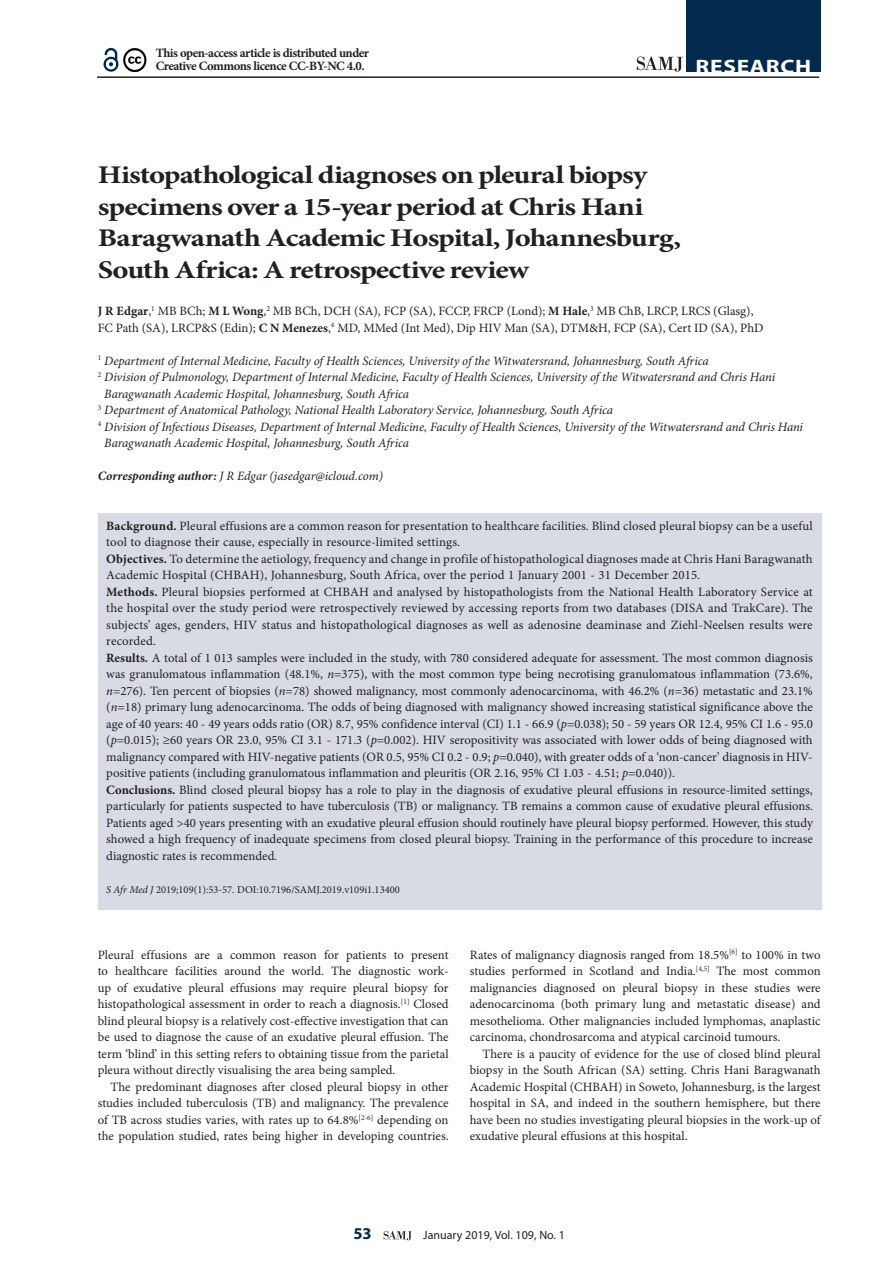
<style>
.page{position:relative;width:893px;height:1263px;background:#fff}
.page>*{position:absolute;margin:0;border:0;box-sizing:border-box;transform-origin:0 0}
.A_HEAD{font:700 25.5px/31.5px "Minion Pro";letter-spacing:-.03em;color:#231f20;scale:1.2 1}
.t1{font:700 19.5px "Myriad Pro";letter-spacing:.03em;color:#fff;scale:1.2 1}
.t2{font:700 16.5px "Myriad Pro";color:#03294d}
.BODY_TEXT_1ST_PARAGR{font:12.75px/16.5px "Minion Pro";letter-spacing:.005em;color:#231f20;text-align:justify}
.BODY_TEXT_INDENT{font:12.75px/16.5px "Minion Pro";color:#231f20;text-align:justify}
.AUTHORS_DETAILS{font:italic 12.75px/16.5px "Minion Pro";letter-spacing:-.01em;color:#231f20}
.AUTHORS_NAME{font:12.75px/16.5px "Minion Pro";color:#231f20}
.BODY_TEXT_1ST_PARAGR-2{font:700 12.75px/13.5px "Minion Pro";letter-spacing:-.04em;color:#231f20}
.CORRESPONDING_AUTHOR{font:italic 12.75px "Minion Pro";letter-spacing:-.005em;color:#231f20}
.t3{font:12px "Myriad Pro";color:#231f20}
.CITELINE{font:10.5px "Minion Pro";color:#231f20}
.s1{font-weight:700}
.s2{font-style:italic}
</style>
<div class="page">
<svg style="left:384px;top:1231px;width:28px;height:9px"></svg>
<hr style="left:97px;top:76px;width:722px;height:2px;background:#231f20">
<div style="left:686px;top:0;width:135px;height:72px;background:#03294d"></div>
<svg style="left:637px;top:57px;width:46px;height:15px"></svg>
<svg style="left:103px;top:47px;width:16px;height:25px"></svg>
<img style="left:123px;top:48px;width:24px;height:23px">
<div style="left:98px;top:513px;width:723px;height:396px;background:#d8dbe4"></div>
<p class="BODY_TEXT_1ST_PARAGR-2" style="left:156px;top:46px;width:215px">This open-access article is distributed under<br>Creative Commons licence CC-BY-NC 4.0.</p>
<h2 class="t1" style="left:696px;top:54px;width:98px">RESEARCH</h2>
<h1 class="A_HEAD" style="left:98px;top:159px;width:488px">Histopathological diagnoses on pleural biopsy specimens over a 15-year period at Chris Hani Baragwanath Academic Hospital, Johannesburg, South Africa: A retrospective review</h1>
<p class="AUTHORS_NAME" style="left:98px;top:303px;width:667px"><span class="s1">J R Edgar</span>,<sup>1</sup> MB BCh; <span class="s1">M L Wong</span>,<sup>2</sup> MB BCh, DCH (SA), FCP (SA), FCCP, FRCP (Lond); <span class="s1">M Hale</span>,<sup>3</sup> MB ChB, LRCP, LRCS (Glasg),<br>FC Path (SA), LRCP&amp;S (Edin); <span class="s1">C N Menezes</span>,<sup>4</sup> MD, MMed (Int Med), Dip HIV Man (SA), DTM&amp;H, FCP (SA), Cert ID (SA), PhD</p>
<p class="AUTHORS_DETAILS" style="left:98px;top:352px;width:613px"><sup>1</sup> Department of Internal Medicine, Faculty of Health Sciences, University of the Witwatersrand, Johannesburg, South Africa</p>
<p class="AUTHORS_DETAILS" style="left:104px;top:369px;width:672px;text-indent:-6px"><sup>2</sup> Division of Pulmonology, Department of Internal Medicine, Faculty of Health Sciences, University of the Witwatersrand and Chris Hani<br>Baragwanath Academic Hospital, Johannesburg, South Africa</p>
<p class="AUTHORS_DETAILS" style="left:98px;top:402px;width:517px"><sup>3</sup> Department of Anatomical Pathology, National Health Laboratory Service, Johannesburg, South Africa</p>
<p class="AUTHORS_DETAILS" style="left:104px;top:418px;width:700px;text-indent:-6px"><sup>4</sup> Division of Infectious Diseases, Department of Internal Medicine, Faculty of Health Sciences, University of the Witwatersrand and Chris Hani<br>Baragwanath Academic Hospital, Johannesburg, South Africa</p>
<p class="CORRESPONDING_AUTHOR" style="left:98px;top:467px;width:287px"><span class="s1">Corresponding author:</span> J R Edgar (jasedgar@icloud.com)</p>
<p class="BODY_TEXT_1ST_PARAGR" style="left:106px;top:517px;width:708px"><span class="s1">Background.</span> Pleural effusions are a common reason for presentation to healthcare facilities. Blind closed pleural biopsy can be a useful tool to diagnose their cause, especially in resource-limited settings.</p>
<p class="BODY_TEXT_1ST_PARAGR" style="left:106px;top:550px;width:708px"><span class="s1">Objectives.</span> To determine the aetiology, frequency and change in profile of histopathological diagnoses made at Chris Hani Baragwanath<br>Academic Hospital (CHBAH), Johannesburg, South Africa, over the period 1 January 2001 - 31 December 2015.</p>
<p class="BODY_TEXT_1ST_PARAGR" style="left:106px;top:583px;width:708px"><span class="s1">Methods.</span> Pleural biopsies performed at CHBAH and analysed by histopathologists from the National Health Laboratory Service at the hospital over the study period were retrospectively reviewed by accessing reports from two databases (DISA and TrakCare). The subjects’ ages, genders, HIV status and histopathological diagnoses as well as adenosine deaminase and Ziehl-Neelsen results were recorded.</p>
<p class="BODY_TEXT_1ST_PARAGR" style="left:106px;top:649px;width:708px"><span class="s1">Results.</span> A total of 1 013 samples were included in the study, with 780 considered adequate for assessment. The most common diagnosis was granulomatous inflammation (48.1%, <span class="s2">n</span>=375), with the most common type being necrotising granulomatous inflammation (73.6%, <span class="s2">n</span>=276). Ten percent of biopsies (<span class="s2">n</span>=78) showed malignancy, most commonly adenocarcinoma, with 46.2% (<span class="s2">n</span>=36) metastatic and 23.1% (<span class="s2">n</span>=18) primary lung adenocarcinoma. The odds of being diagnosed with malignancy showed increasing statistical significance above the age of 40 years: 40 - 49 years odds ratio (OR) 8.7, 95% confidence interval (CI) 1.1 - 66.9 (<span class="s2">p</span>=0.038); 50 - 59 years OR 12.4, 95% CI 1.6 - 95.0 (<span class="s2">p</span>=0.015); ≥60 years OR 23.0, 95% CI 3.1 - 171.3 (<span class="s2">p</span>=0.002). HIV seropositivity was associated with lower odds of being diagnosed with malignancy compared with HIV-negative patients (OR 0.5, 95% CI 0.2 - 0.9; <span class="s2">p</span>=0.040), with greater odds of a ‘non-cancer’ diagnosis in HIV&shy;positive patients (including granulomatous inflammation and pleuritis (OR 2.16, 95% CI 1.03 - 4.51; <span class="s2">p</span>=0.040)).</p>
<p class="BODY_TEXT_1ST_PARAGR" style="left:106px;top:781px;width:708px"><span class="s1">Conclusions.</span> Blind closed pleural biopsy has a role to play in the diagnosis of exudative pleural effusions in resource-limited settings, particularly for patients suspected to have tuberculosis (TB) or malignancy. TB remains a common cause of exudative pleural effusions.<br>Patients aged &gt;40 years presenting with an exudative pleural effusion should routinely have pleural biopsy performed. However, this study showed a high frequency of inadequate specimens from closed pleural biopsy. Training in the performance of this procedure to increase diagnostic rates is recommended.</p>
<p class="CITELINE" style="left:106px;top:882px;width:295px"><span class="s2">S Afr Med J</span> 2019;109(1):53-57. DOI:10.7196/SAMJ.2019.v109i1.13400</p>
<p class="BODY_TEXT_1ST_PARAGR" style="left:98px;top:946px;width:352px">Pleural effusions are a common reason for patients to present to healthcare facilities around the world. The diagnostic work&shy;up of exudative pleural effusions may require pleural biopsy for histopathological assessment in order to reach a diagnosis.<sup>[1]</sup> Closed blind pleural biopsy is a relatively cost-effective investigation that can be used to diagnose the cause of an exudative pleural effusion. The term ‘blind’ in this setting refers to obtaining tissue from the parietal pleura without directly visualising the area being sampled.</p>
<p class="BODY_TEXT_INDENT" style="left:98px;top:1078px;width:352px;text-indent:13px">The predominant diagnoses after closed pleural biopsy in other studies included tuberculosis (TB) and malignancy. The prevalence of TB across studies varies, with rates up to 64.8%<sup>[2-6]</sup> depending on the population studied, rates being higher in developing countries.</p>
<p class="BODY_TEXT_INDENT" style="left:470px;top:946px;width:352px">Rates of malignancy diagnosis ranged from 18.5%<sup>[6]</sup> to 100% in two studies performed in Scotland and India.<sup>[4,5]</sup> The most common malignancies diagnosed on pleural biopsy in these studies were adenocarcinoma (both primary lung and metastatic disease) and mesothelioma. Other malignancies included lymphomas, anaplastic carcinoma, chondrosarcoma and atypical carcinoid tumours.</p>
<p class="BODY_TEXT_INDENT" style="left:470px;top:1045px;width:352px;text-indent:13px">There is a paucity of evidence for the use of closed blind pleural biopsy in the South African (SA) setting. Chris Hani Baragwanath Academic Hospital (CHBAH) in Soweto, Johannesburg, is the largest hospital in SA, and indeed in the southern hemisphere, but there have been no studies investigating pleural biopsies in the work-up of exudative pleural effusions at this hospital.</p>
<p class="t2" style="left:353px;top:1223px;width:20px">53</p>
<p class="t3" style="left:423px;top:1228px;width:143px">January 2019, Vol. 109, No. 1</p>
</div>
